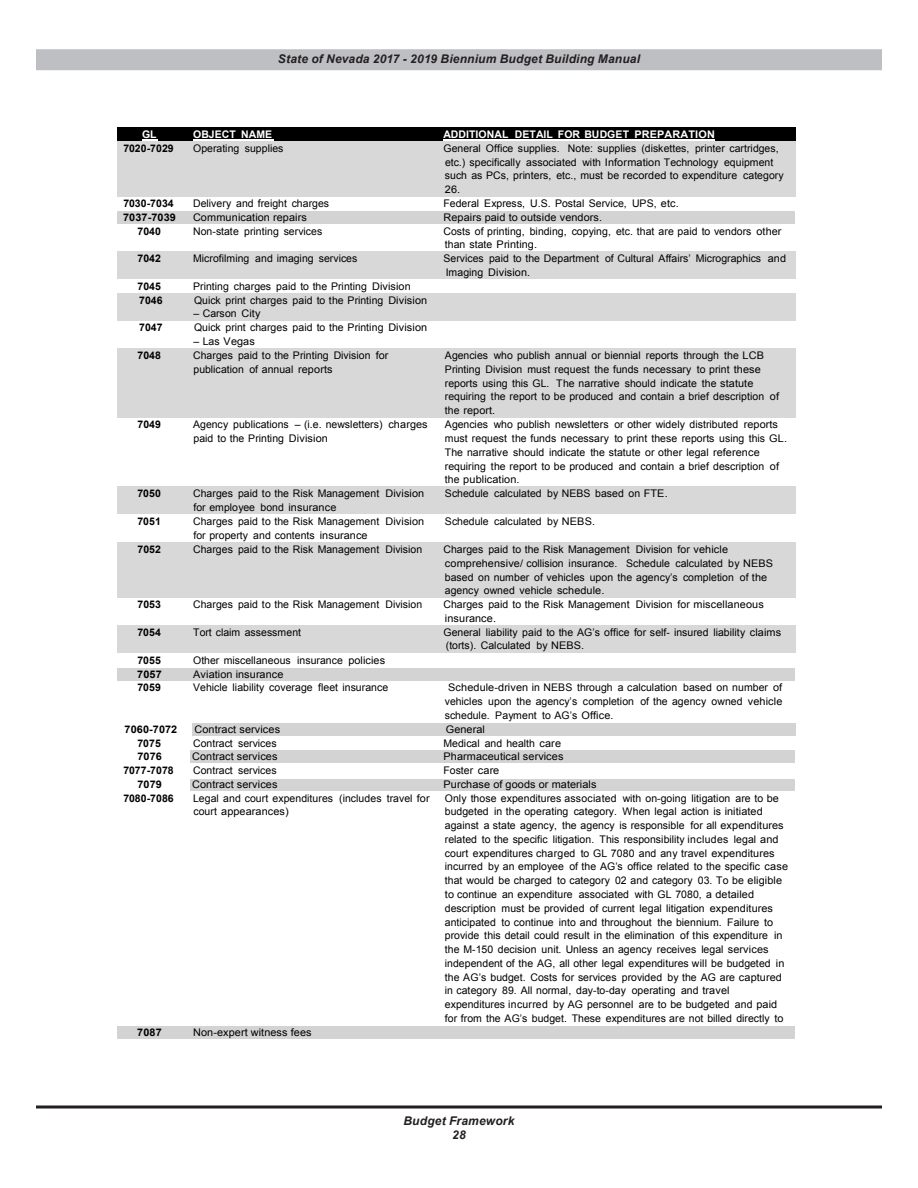
<style>
.page{position:relative;width:918px;height:1188px;background:#fff}
.page>*{position:absolute;margin:0;border:0;box-sizing:border-box;transform-origin:0 0}
.t1{font:italic 700 12px/14.4px "Arial";letter-spacing:.015em;color:#231f20;text-align:center}
.t2{font:10.5px/13.8px "Arial";color:#000}
.t3{font:10.5px/13.8px "Arial";color:#000;text-align:justify;scale:1.04 1}
.t4{font:700 10.5px "Arial";letter-spacing:.01em;color:#000}
.t5{font:700 10.5px "Arial";color:#fff}
.t6{font:700 10.5px "Arial";letter-spacing:.01em;color:#000;scale:1.04 1}
.s1{font-style:inherit}
</style>
<div class="page">
<hr style="left:36px;top:1106px;width:846px;height:2px;background:#231f20">
<div style="left:36px;top:49px;width:846px;height:21px;background:#bebfc2"></div>
<div style="left:117px;top:128px;width:678px;height:13px;background:#000"></div>
<div style="left:117px;top:141px;width:678px;height:55px;background:#d8d8d8"></div>
<div style="left:117px;top:252px;width:678px;height:27px;background:#d8d8d8"></div>
<div style="left:117px;top:293px;width:678px;height:28px;background:#d8d8d8"></div>
<div style="left:117px;top:348px;width:678px;height:69px;background:#d8d8d8"></div>
<div style="left:117px;top:487px;width:678px;height:27px;background:#d8d8d8"></div>
<div style="left:117px;top:542px;width:678px;height:56px;background:#d8d8d8"></div>
<div style="left:117px;top:625px;width:678px;height:28px;background:#d8d8d8"></div>
<svg style="left:142px;top:139px;width:16px;height:1px"></svg>
<hr style="left:193px;top:139px;width:81px;height:1px;background:#fff">
<hr style="left:444px;top:139px;width:271px;height:1px;background:#fff">
<div style="left:117px;top:211px;width:678px;height:12px;background:#d3d3d3"></div>
<div style="left:117px;top:668px;width:678px;height:12px;background:#d3d3d3"></div>
<div style="left:192px;top:723px;width:604px;height:12px;background:#d3d3d3"></div>
<div style="left:190px;top:751px;width:605px;height:12px;background:#d3d3d3"></div>
<div style="left:190px;top:779px;width:605px;height:12px;background:#d3d3d3"></div>
<div style="left:117px;top:1026px;width:678px;height:12px;background:#d3d3d3"></div>
<p class="t1" style="left:278px;top:52px;width:364px">State of Nevada 2017 - 2019 Biennium Budget Building Manual</p>
<p class="t5" style="left:142px;top:127px;width:16px">GL</p>
<p class="t5" style="left:193px;top:127px;width:81px">OBJECT NAME</p>
<p class="t5" style="left:444px;top:127px;width:273px">ADDITIONAL DETAIL FOR BUDGET PREPARATION</p>
<p class="t4" style="left:123px;top:141px;width:52px">7020-7029</p>
<p class="t2" style="left:193px;top:141px;width:92px">Operating supplies</p>
<p class="t2" style="left:444px;top:141px;width:342px">General Office supplies. Note: supplies (diskettes, printer cartridges, etc.) specifically associated with Information Technology equipment such as PCs, printers, etc., must be recorded to expenditure category 26.</p>
<p class="t4" style="left:123px;top:196px;width:52px">7030-7034</p>
<p class="t2" style="left:193px;top:196px;width:137px">Delivery and freight charges</p>
<p class="t2" style="left:444px;top:196px;width:237px">Federal Express, U.S. Postal Service, UPS, etc.</p>
<p class="t6" style="left:123px;top:210px;width:52px">7037-7039</p>
<p class="t3" style="left:193px;top:210px;width:111px">Communication repairs</p>
<p class="t3" style="left:444px;top:210px;width:154px">Repairs paid to outside vendors.</p>
<p class="t4" style="left:138px;top:224px;width:25px">7040</p>
<p class="t2" style="left:193px;top:224px;width:131px">Non-state printing services</p>
<p class="t2" style="left:444px;top:224px;width:340px">Costs of printing, binding, copying, etc. that are paid to vendors other than state Printing.</p>
<p class="t4" style="left:138px;top:252px;width:25px">7042</p>
<p class="t2" style="left:193px;top:252px;width:166px">Microfilming and imaging services</p>
<p class="t2" style="left:444px;top:252px;width:344px">Services paid to the Department of Cultural <span class="s1">Affairs’</span> Micrographics and<br>Imaging Division.</p>
<p class="t4" style="left:138px;top:279px;width:25px">7045</p>
<p class="t2" style="left:193px;top:280px;width:219px">Printing charges paid to the Printing Division</p>
<p class="t4" style="left:139px;top:293px;width:25px">7046</p>
<p class="t2" style="left:194px;top:293px;width:235px">Quick print charges paid to the Printing Division</p>
<p class="t2" style="left:194px;top:307px;width:68px"><span class="s1">–</span> Carson City</p>
<p class="t4" style="left:139px;top:321px;width:25px">7047</p>
<p class="t2" style="left:194px;top:321px;width:235px">Quick print charges paid to the Printing Division</p>
<p class="t2" style="left:194px;top:335px;width:63px"><span class="s1">–</span> Las Vegas</p>
<p class="t4" style="left:138px;top:348px;width:25px">7048</p>
<p class="t2" style="left:193px;top:349px;width:197px">Charges paid to the Printing Division for publication of annual reports</p>
<p class="t2" style="left:445px;top:349px;width:344px">Agencies who publish annual or biennial reports through the LCB Printing Division must request the funds necessary to print these reports using this GL. The narrative should indicate the statute requiring the report to be produced and contain a brief description of the report.<br>Agencies who publish newsletters or other widely distributed reports must request the funds necessary to print these reports using this GL.<br>The narrative should indicate the statute or other legal reference requiring the report to be produced and contain a brief description of the publication.<br>Schedule calculated by NEBS based on FTE.</p>
<p class="t2" style="left:445px;top:514px;width:152px">Schedule calculated by NEBS.</p>
<p class="t4" style="left:138px;top:418px;width:25px">7049</p>
<p class="t2" style="left:193px;top:418px;width:236px">Agency publications <span class="s1">–</span> (i.e. newsletters) charges paid to the Printing Division</p>
<p class="t4" style="left:137px;top:487px;width:25px">7050</p>
<p class="t2" style="left:193px;top:487px;width:233px">Charges paid to the Risk Management Division for employee bond insurance</p>
<p class="t4" style="left:137px;top:514px;width:25px">7051</p>
<p class="t2" style="left:193px;top:515px;width:233px">Charges paid to the Risk Management Division for property and contents insurance</p>
<p class="t4" style="left:138px;top:542px;width:25px">7052</p>
<p class="t2" style="left:193px;top:542px;width:231px">Charges paid to the Risk Management Division</p>
<p class="t2" style="left:444px;top:542px;width:331px">Charges paid to the Risk Management Division for vehicle comprehensive/ collision insurance. Schedule calculated by NEBS based on number of vehicles upon the <span class="s1">agency’s</span> completion of the agency owned vehicle schedule.</p>
<p class="t4" style="left:138px;top:598px;width:25px">7053</p>
<p class="t2" style="left:193px;top:598px;width:231px">Charges paid to the Risk Management Division</p>
<p class="t2" style="left:444px;top:598px;width:322px">Charges paid to the Risk Management Division for miscellaneous insurance.</p>
<p class="t4" style="left:137px;top:625px;width:25px">7054</p>
<p class="t2" style="left:193px;top:626px;width:109px">Tort claim assessment</p>
<p class="t2" style="left:444px;top:626px;width:339px;line-height:13.4px">General liability paid to the <span class="s1">AG’s</span> office for self- insured liability claims (torts). Calculated by NEBS.</p>
<p class="t4" style="left:137px;top:653px;width:25px">7055</p>
<p class="t2" style="left:193px;top:653px;width:193px">Other miscellaneous insurance policies</p>
<p class="t6" style="left:137px;top:667px;width:25px">7057</p>
<p class="t3" style="left:193px;top:667px;width:88px">Aviation insurance</p>
<p class="t4" style="left:137px;top:681px;width:25px">7059</p>
<p class="t2" style="left:193px;top:681px;width:196px">Vehicle liability coverage fleet insurance</p>
<p class="t3" style="left:445px;top:681px;width:326px;text-indent:3px">Schedule-driven in NEBS through a calculation based on number of vehicles upon the <span class="s1">agency’s</span> completion of the agency owned vehicle schedule. Payment to <span class="s1">AG’s</span> Office.</p>
<p class="t6" style="left:125px;top:722px;width:52px">7060-7072</p>
<p class="t3" style="left:194px;top:722px;width:84px">Contract services</p>
<p class="t3" style="left:446px;top:722px;width:39px">General</p>
<p class="t4" style="left:137px;top:736px;width:25px">7075</p>
<p class="t2" style="left:193px;top:736px;width:85px">Contract services</p>
<p class="t2" style="left:444px;top:736px;width:119px">Medical and health care</p>
<p class="t6" style="left:137px;top:750px;width:25px">7076</p>
<p class="t3" style="left:192px;top:750px;width:84px">Contract services</p>
<p class="t3" style="left:444px;top:750px;width:117px">Pharmaceutical services</p>
<p class="t4" style="left:123px;top:764px;width:52px">7077-7078</p>
<p class="t2" style="left:193px;top:764px;width:85px">Contract services</p>
<p class="t2" style="left:444px;top:764px;width:57px">Foster care</p>
<p class="t6" style="left:137px;top:777px;width:25px">7079</p>
<p class="t3" style="left:192px;top:778px;width:84px">Contract services</p>
<p class="t3" style="left:444px;top:778px;width:149px">Purchase of goods or materials</p>
<p class="t4" style="left:123px;top:791px;width:52px">7080-7086</p>
<p class="t2" style="left:193px;top:791px;width:238px">Legal and court expenditures (includes travel for court appearances)</p>
<p class="t2" style="left:445px;top:791px;width:345px">Only those expenditures associated with on-going litigation are to be budgeted in the operating category. When legal action is initiated against a state agency, the agency is responsible for all expenditures related to the specific litigation. This responsibility includes legal and court expenditures charged to GL 7080 and any travel expenditures incurred by an employee of the <span class="s1">AG’s</span> office related to the specific case that would be charged to category 02 and category 03. To be eligible to continue an expenditure associated with GL 7080, a detailed description must be provided of current legal litigation expenditures anticipated to continue into and throughout the biennium. Failure to provide this detail could result in the elimination of this expenditure in the M-150 decision unit. Unless an agency receives legal services independent of the AG, all other legal expenditures will be budgeted in the <span class="s1">AG’s</span> budget. Costs for services provided by the AG are captured in category 89. All normal, day-to-day operating and travel expenditures incurred by AG personnel are to be budgeted and paid for from the <span class="s1">AG’s</span> budget. These expenditures are not billed directly to</p>
<p class="t6" style="left:137px;top:1025px;width:25px">7087</p>
<p class="t3" style="left:193px;top:1025px;width:115px">Non-expert witness fees</p>
<p class="t1" style="left:403px;top:1114px;width:113px">Budget Framework<br>28</p>
</div>
